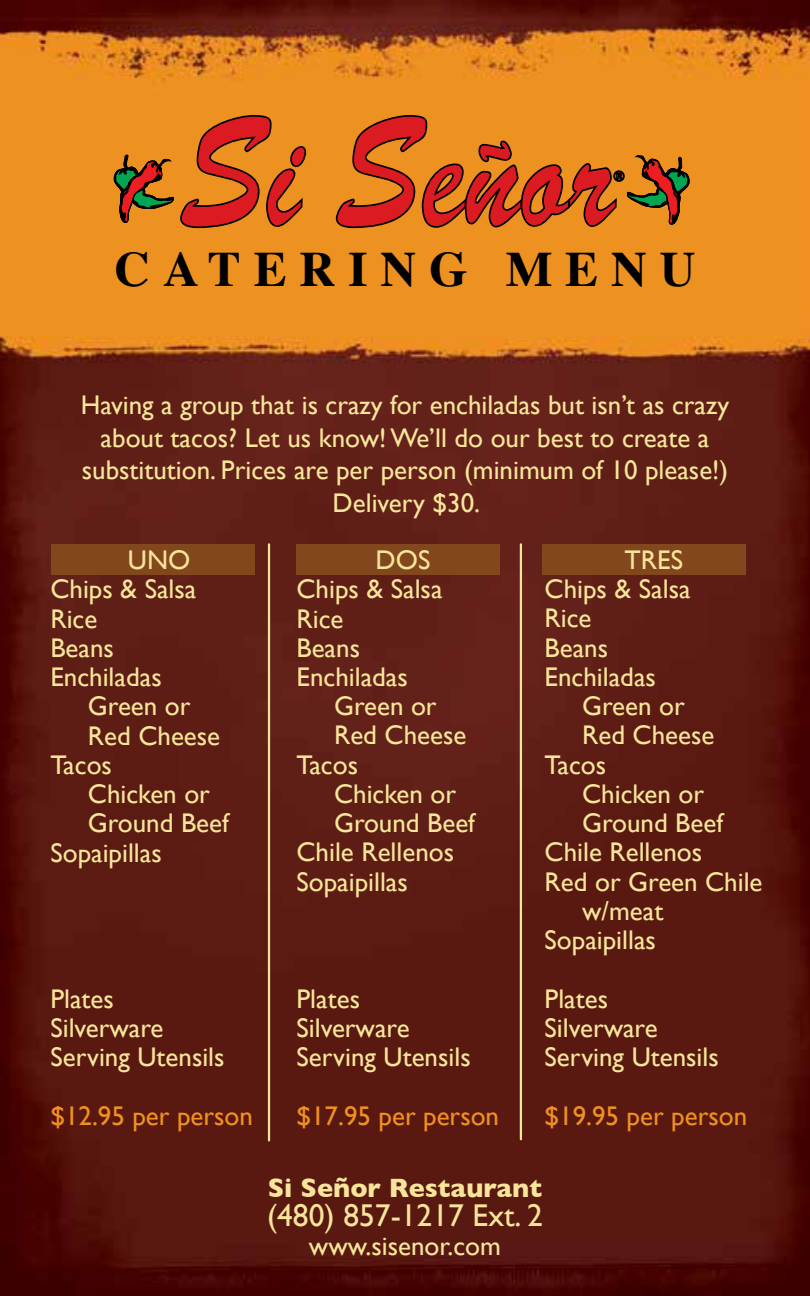
<style>
.page{position:relative;width:810px;height:1296px;background:#fff}
.page>*{position:absolute;margin:0;border:0;box-sizing:border-box;transform-origin:0 0}
.t1{font:700 49.5px "Times";letter-spacing:.26em;color:#000}
.t2{font:31.5px "Gill Sans";color:#f7e59a}
.t3{font:27px/29.2px "Gill Sans";color:#f7e59a}
.t4{font:27px "Gill Sans";color:#ef9021}
.t5{font:700 27px "Gill Sans";color:#f7e59a}
</style>
<div class="page">
<img style="left:0;top:0;width:810px;height:1296px">
<div style="left:51px;top:544px;width:204px;height:31px;background:#83471e"></div>
<div style="left:296px;top:544px;width:204px;height:31px;background:#83471e"></div>
<div style="left:542px;top:544px;width:204px;height:31px;background:#83471e"></div>
<svg style="left:113px;top:115px;width:194px;height:113px;background:#cc671d"></svg>
<svg style="left:335px;top:115px;width:355px;height:113px;background:#ce661d"></svg>
<hr style="left:268px;top:544px;width:2px;height:596px;background:#f7e59a">
<hr style="left:520px;top:544px;width:2px;height:595px;background:#f7e59a">
<h1 class="t1" style="left:114px;top:222px;width:583px">CATERING MENU</h1>
<p class="t3" style="left:81px;top:389px;width:650px;line-height:32.4px;text-align:center">Having a group that is crazy for enchiladas but isn’t as crazy about tacos? Let us know! We’ll do our best to create a substitution. Prices are per person (minimum of 10 please!)<br>Delivery $30.</p>
<p class="t3" style="left:50px;top:545px;width:148px;text-indent:78px">UNO<br>Chips &amp; Salsa<br>Rice<br>Beans<br>Enchiladas</p>
<p class="t3" style="left:88px;top:691px;width:104px">Green or</p>
<p class="t3" style="left:88px;top:721px;width:134px">Red Cheese</p>
<p class="t3" style="left:50px;top:750px;width:63px">Tacos</p>
<p class="t3" style="left:88px;top:779px;width:124px">Chicken or</p>
<p class="t3" style="left:88px;top:808px;width:142px">Ground Beef</p>
<p class="t3" style="left:50px;top:838px;width:113px">Sopaipillas</p>
<p class="t3" style="left:545px;top:545px;width:148px;text-indent:80px">TRES<br>Chips &amp; Salsa<br>Rice<br>Beans<br>Enchiladas</p>
<p class="t3" style="left:582px;top:691px;width:104px">Green or</p>
<p class="t3" style="left:582px;top:720px;width:134px">Red Cheese</p>
<p class="t3" style="left:545px;top:750px;width:63px">Tacos</p>
<p class="t3" style="left:582px;top:779px;width:124px">Chicken or</p>
<p class="t3" style="left:582px;top:808px;width:142px">Ground Beef</p>
<p class="t3" style="left:545px;top:837px;width:159px">Chile Rellenos</p>
<p class="t3" style="left:545px;top:867px;width:219px">Red or Green Chile</p>
<p class="t3" style="left:582px;top:896px;width:83px">w/meat</p>
<p class="t3" style="left:545px;top:925px;width:113px">Sopaipillas</p>
<p class="t3" style="left:545px;top:984px;width:176px">Plates<br>Silverware<br>Serving Utensils</p>
<p class="t4" style="left:545px;top:1100px;width:204px">$19.95 per person</p>
<p class="t3" style="left:297px;top:545px;width:148px;text-indent:79px">DOS<br>Chips &amp; Salsa<br>Rice<br>Beans<br>Enchiladas</p>
<p class="t3" style="left:334px;top:691px;width:104px">Green or</p>
<p class="t3" style="left:334px;top:720px;width:134px">Red Cheese</p>
<p class="t3" style="left:297px;top:750px;width:63px">Tacos</p>
<p class="t3" style="left:334px;top:779px;width:124px">Chicken or</p>
<p class="t3" style="left:334px;top:808px;width:142px">Ground Beef</p>
<p class="t3" style="left:297px;top:837px;width:159px">Chile Rellenos</p>
<p class="t3" style="left:297px;top:867px;width:113px">Sopaipillas</p>
<p class="t3" style="left:297px;top:984px;width:176px">Plates<br>Silverware<br>Serving Utensils</p>
<p class="t4" style="left:297px;top:1100px;width:204px">$17.95 per person</p>
<p class="t3" style="left:50px;top:984px;width:176px">Plates<br>Silverware<br>Serving Utensils</p>
<p class="t4" style="left:50px;top:1100px;width:204px">$12.95 per person</p>
<p class="t5" style="left:268px;top:1166px;width:276px">Si Señor Restaurant</p>
<p class="t2" style="left:267px;top:1197px;width:277px">(480) 857-1217 Ext. 2</p>
<p class="t3" style="left:309px;top:1231px;width:194px">www.sisenor.com</p>
</div>
